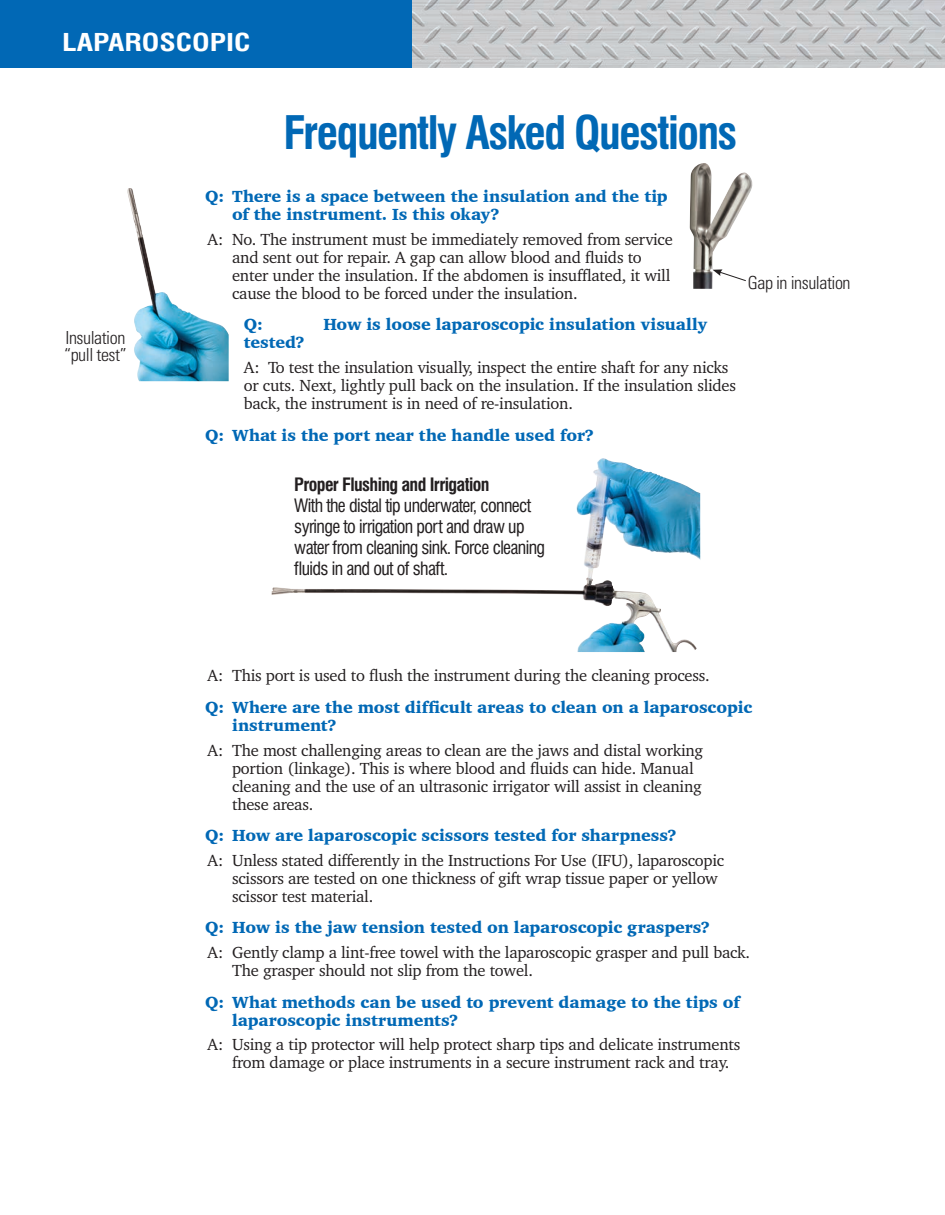
<style>
.page{position:relative;width:945px;height:1215px;background:#fff}
.page>*{position:absolute;margin:0;border:0;box-sizing:border-box;transform-origin:0 0}
.t1{font:700 condensed 45px "Swiss 721 BT";letter-spacing:-.035em;color:#0168b5}
.t2{font:700 condensed 24px "Swiss 721 BT";color:#fff;scale:1.25 1}
.t3{font:condensed 18px/21px "Swiss 721 BT";letter-spacing:-.035em;color:#231f20}
.t4{font:300 condensed 18px/16.5px "Univers";letter-spacing:-.025em;color:#231f20}
.t5{font:700 condensed 18px "Swiss 721 BT";letter-spacing:-.035em;color:#231f20}
.t6{font:16.5px/18px "Charter IT Cby BT";letter-spacing:-.015em;color:#231f20}
.t7{font:900 16.5px/18px "Charter";letter-spacing:-.005em;color:#0168b5}
</style>
<div class="page">
<img style="left:412px;top:0;width:533px;height:68px">
<div style="left:0;top:0;width:412px;height:68px;background:#0168b5"></div>
<img style="left:271px;top:462px;width:426px;height:190px">
<img style="left:690px;top:163px;width:63px;height:126px">
<svg style="left:713px;top:269px;width:34px;height:13px"></svg>
<img style="left:127px;top:188px;width:102px;height:193px">
<h2 class="t2" style="left:62px;top:28px;width:152px">LAPAROSCOPIC</h2>
<p class="t4" style="left:64px;top:330px;width:64px">Insulation “pull test”</p>
<h1 class="t1" style="left:284px;top:106px;width:455px">Frequently Asked Questions</h1>
<p class="t7" style="left:232px;top:187px;width:437px;text-indent:-27px">Q: There is a space between the insulation and the tip of the instrument. Is this okay?</p>
<p class="t6" style="left:232px;top:230px;width:442px;text-indent:-25px">A: No. The instrument must be immediately removed from service and sent out for repair. A gap can allow blood and fluids to enter under the insulation. If the abdomen is insufflated, it will cause the blood to be forced under the insulation.</p>
<p class="t7" style="left:244px;top:315px;width:21px">Q:</p>
<p class="t7" style="left:323px;top:315px;width:385px">How is loose laparoscopic insulation visually</p>
<p class="t7" style="left:244px;top:333px;width:62px">tested?</p>
<p class="t6" style="left:244px;top:358px;width:494px">A: To test the insulation visually, inspect the entire shaft for any nicks or cuts. Next, lightly pull back on the insulation. If the insulation slides back, the instrument is in need of re-insulation.</p>
<p class="t7" style="left:205px;top:426px;width:390px">Q: What is the port near the handle used for?</p>
<p class="t4" style="left:748px;top:274px;width:104px">Gap in insulation</p>
<p class="t5" style="left:294px;top:473px;width:197px">Proper Flushing and Irrigation</p>
<p class="t3" style="left:294px;top:495px;width:252px">With the distal tip underwater, connect syringe to irrigation port and draw up water from cleaning sink. Force cleaning fluids in and out of shaft.</p>
<p class="t6" style="left:207px;top:666px;width:504px">A: This port is used to flush the instrument during the cleaning process.</p>
<p class="t7" style="left:232px;top:698px;width:522px;text-indent:-27px">Q: Where are the most difficult areas to clean on a laparoscopic instrument?</p>
<p class="t6" style="left:232px;top:741px;width:473px;text-indent:-25px">A: The most challenging areas to clean are the jaws and distal working portion (linkage). This is where blood and fluids can hide. Manual cleaning and the use of an ultrasonic irrigator will assist in cleaning these areas.</p>
<p class="t7" style="left:205px;top:826px;width:473px">Q: How are laparoscopic scissors tested for sharpness?</p>
<p class="t6" style="left:232px;top:851px;width:494px;text-indent:-25px">A: Unless stated differently in the Instructions For Use (IFU), laparoscopic scissors are tested on one thickness of gift wrap tissue paper or yellow scissor test material.</p>
<p class="t7" style="left:205px;top:918px;width:506px">Q: How is the jaw tension tested on laparoscopic graspers?</p>
<p class="t6" style="left:232px;top:943px;width:519px;text-indent:-25px">A: Gently clamp a lint-free towel with the laparoscopic grasper and pull back.<br>The grasper should not slip from the towel.</p>
<p class="t7" style="left:232px;top:993px;width:509px;text-indent:-27px">Q: What methods can be used to prevent damage to the tips of laparoscopic instruments?</p>
<p class="t6" style="left:232px;top:1035px;width:510px;text-indent:-25px">A: Using a tip protector will help protect sharp tips and delicate instruments from damage or place instruments in a secure instrument rack and tray.</p>
</div>
